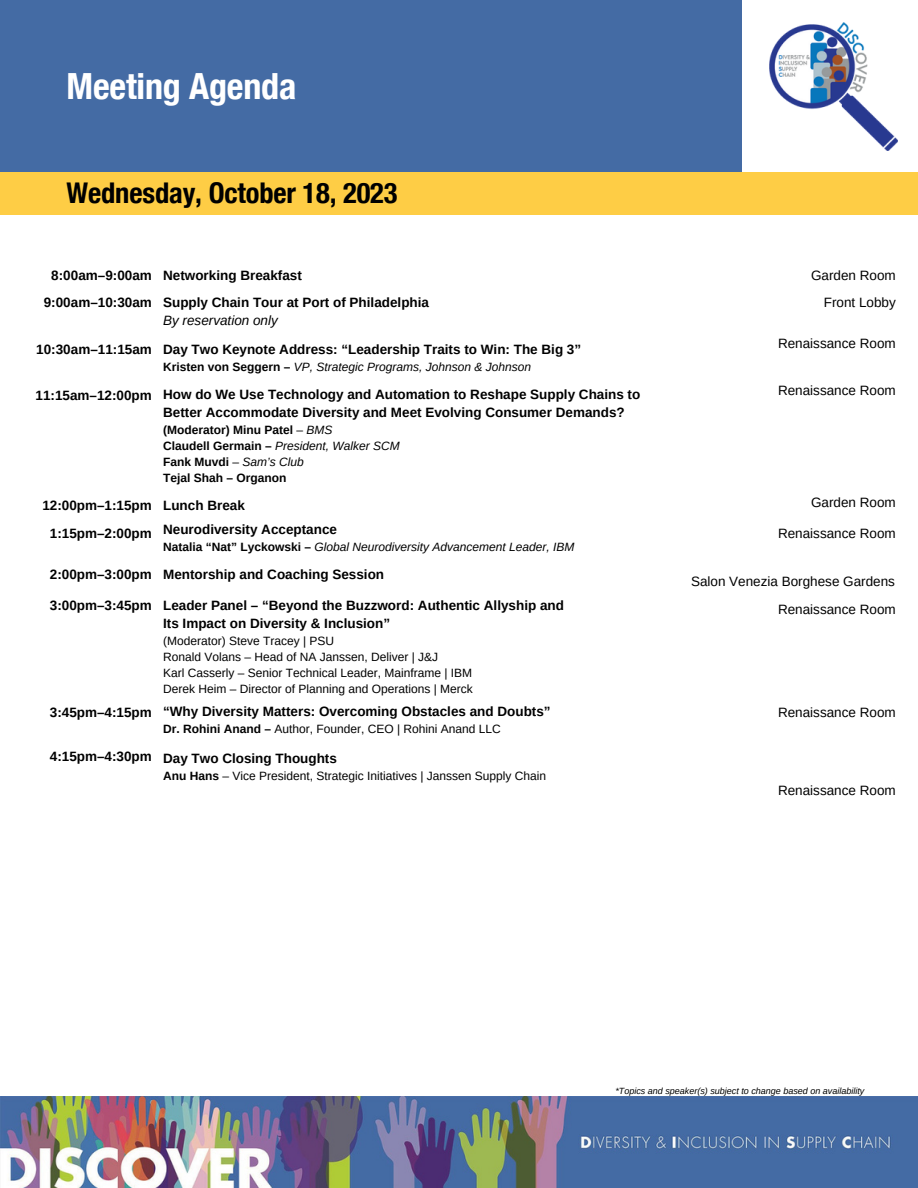
<style>
.page{position:relative;width:918px;height:1188px;background:#fff}
.page>*{position:absolute;margin:0;border:0;box-sizing:border-box;transform-origin:0 0}
.t1{font:700 condensed 36px "Helvetica Neue";letter-spacing:-.005em;color:#fff}
.t2{font:700 condensed 28.5px "Helvetica Neue";letter-spacing:-.005em;color:#000}
.t3{font:700 13.5px "Arimo";color:#000}
.t4{font:13.5px "Arimo";color:#000}
.t5{font:italic 13.5px "Arimo";color:#000}
.t6{font:12px "Arimo";color:#000}
.t7{font:italic 12px "Arimo";color:#000}
.t8{font:700 12px "Arimo";color:#000}
.t9{font:italic 9px "Arimo";color:#000}
.s1{font-weight:700;font-style:normal}
.s2{font-weight:400}
.s3{font-weight:400;font-style:italic}
.s4{font-weight:700}
</style>
<div class="page">
<img style="left:1px;top:1097px;width:917px;height:91px">
<div style="left:0;top:0;width:918px;height:172px;background:#446ba4"></div>
<div style="left:742px;top:0;width:176px;height:172px;background:#fff"></div>
<div style="left:0;top:172px;width:918px;height:43px;background:#fecd45"></div>
<img style="left:770px;top:22px;width:127px;height:128px">
<p class="t1" style="left:67px;top:64px;width:231px">Meeting Agenda</p>
<p class="t2" style="left:67px;top:176px;width:333px">Wednesday, October 18, 2023</p>
<p class="t3" style="left:51px;top:267px;width:102px">8:00am–9:00am</p>
<p class="t3" style="left:44px;top:295px;width:110px">9:00am–10:30am</p>
<p class="t3" style="left:36px;top:342px;width:117px">10:30am–11:15am</p>
<p class="t3" style="left:163px;top:267px;width:140px">Networking Breakfast</p>
<p class="t3" style="left:163px;top:295px;width:267px">Supply Chain Tour at Port of Philadelphia</p>
<p class="t5" style="left:163px;top:313px;width:116px">By reservation only</p>
<p class="t3" style="left:163px;top:341px;width:420px">Day Two Keynote Address: “Leadership Traits to Win: The Big 3”</p>
<p class="t7" style="left:163px;top:360px;width:369px"><span class="s1">Kristen von Seggern –</span> VP, Strategic Programs, Johnson &amp; Johnson</p>
<p class="t3" style="left:36px;top:387px;width:118px">11:15am–12:00pm</p>
<p class="t3" style="left:42px;top:498px;width:111px">12:00pm–1:15pm</p>
<p class="t3" style="left:163px;top:386px;width:479px">How do We Use Technology and Automation to Reshape Supply Chains to</p>
<p class="t3" style="left:163px;top:404px;width:463px">Better Accommodate Diversity and Meet Evolving Consumer Demands?</p>
<p class="t8" style="left:163px;top:423px;width:171px">(Moderator) Minu Patel <span class="s2">–</span> <span class="s3">BMS</span></p>
<p class="t7" style="left:163px;top:439px;width:238px"><span class="s1">Claudell Germain –</span> President, Walker SCM</p>
<p class="t8" style="left:163px;top:455px;width:142px">Fank Muvdi <span class="s2">–</span> <span class="s3">Sam’s Club</span></p>
<p class="t8" style="left:163px;top:471px;width:125px">Tejal Shah – Organon</p>
<p class="t3" style="left:163px;top:498px;width:83px">Lunch Break</p>
<p class="t3" style="left:50px;top:526px;width:104px">1:15pm–2:00pm</p>
<p class="t3" style="left:50px;top:566px;width:104px">2:00pm–3:00pm</p>
<p class="t3" style="left:163px;top:522px;width:175px">Neurodiversity Acceptance</p>
<p class="t7" style="left:163px;top:540px;width:413px"><span class="s1">Natalia “Nat” Lyckowski –</span> Global Neurodiversity Advancement Leader, IBM</p>
<p class="t3" style="left:163px;top:566px;width:223px">Mentorship and Coaching Session</p>
<p class="t3" style="left:50px;top:598px;width:104px">3:00pm–3:45pm</p>
<p class="t3" style="left:163px;top:597px;width:402px">Leader Panel – “Beyond the Buzzword: Authentic Allyship and</p>
<p class="t3" style="left:163px;top:615px;width:229px">Its Impact on Diversity &amp; Inclusion”</p>
<p class="t6" style="left:163px;top:634px;width:173px">(Moderator) Steve Tracey | PSU</p>
<p class="t6" style="left:163px;top:650px;width:277px">Ronald Volans – Head of NA Janssen, Deliver | J&amp;J</p>
<p class="t6" style="left:163px;top:666px;width:311px">Karl Casserly – Senior Technical Leader, Mainframe | IBM</p>
<p class="t6" style="left:163px;top:682px;width:311px">Derek Heim – Director of Planning and Operations | Merck</p>
<p class="t3" style="left:50px;top:705px;width:104px">3:45pm–4:15pm</p>
<p class="t3" style="left:163px;top:704px;width:389px">“Why Diversity Matters: Overcoming Obstacles and Doubts”</p>
<p class="t6" style="left:163px;top:722px;width:339px"><span class="s4">Dr. Rohini Anand –</span> Author, Founder, CEO | Rohini Anand LLC</p>
<p class="t3" style="left:163px;top:751px;width:175px">Day Two Closing Thoughts</p>
<p class="t6" style="left:163px;top:769px;width:385px"><span class="s4">Anu Hans</span> – Vice President, Strategic Initiatives | Janssen Supply Chain</p>
<p class="t3" style="left:50px;top:749px;width:104px">4:15pm–4:30pm</p>
<p class="t4" style="left:811px;top:267px;width:86px">Garden Room</p>
<p class="t4" style="left:824px;top:295px;width:73px">Front Lobby</p>
<p class="t4" style="left:778px;top:336px;width:119px">Renaissance Room</p>
<p class="t4" style="left:778px;top:383px;width:119px">Renaissance Room</p>
<p class="t4" style="left:811px;top:495px;width:86px">Garden Room</p>
<p class="t4" style="left:778px;top:526px;width:119px">Renaissance Room</p>
<p class="t4" style="left:691px;top:574px;width:206px">Salon Venezia Borghese Gardens</p>
<p class="t4" style="left:778px;top:602px;width:119px">Renaissance Room</p>
<p class="t4" style="left:778px;top:704px;width:119px">Renaissance Room</p>
<p class="t4" style="left:778px;top:783px;width:119px">Renaissance Room</p>
<p class="t9" style="left:615px;top:1086px;width:251px">*Topics and speaker(s) subject to change based on availability</p>
</div>
